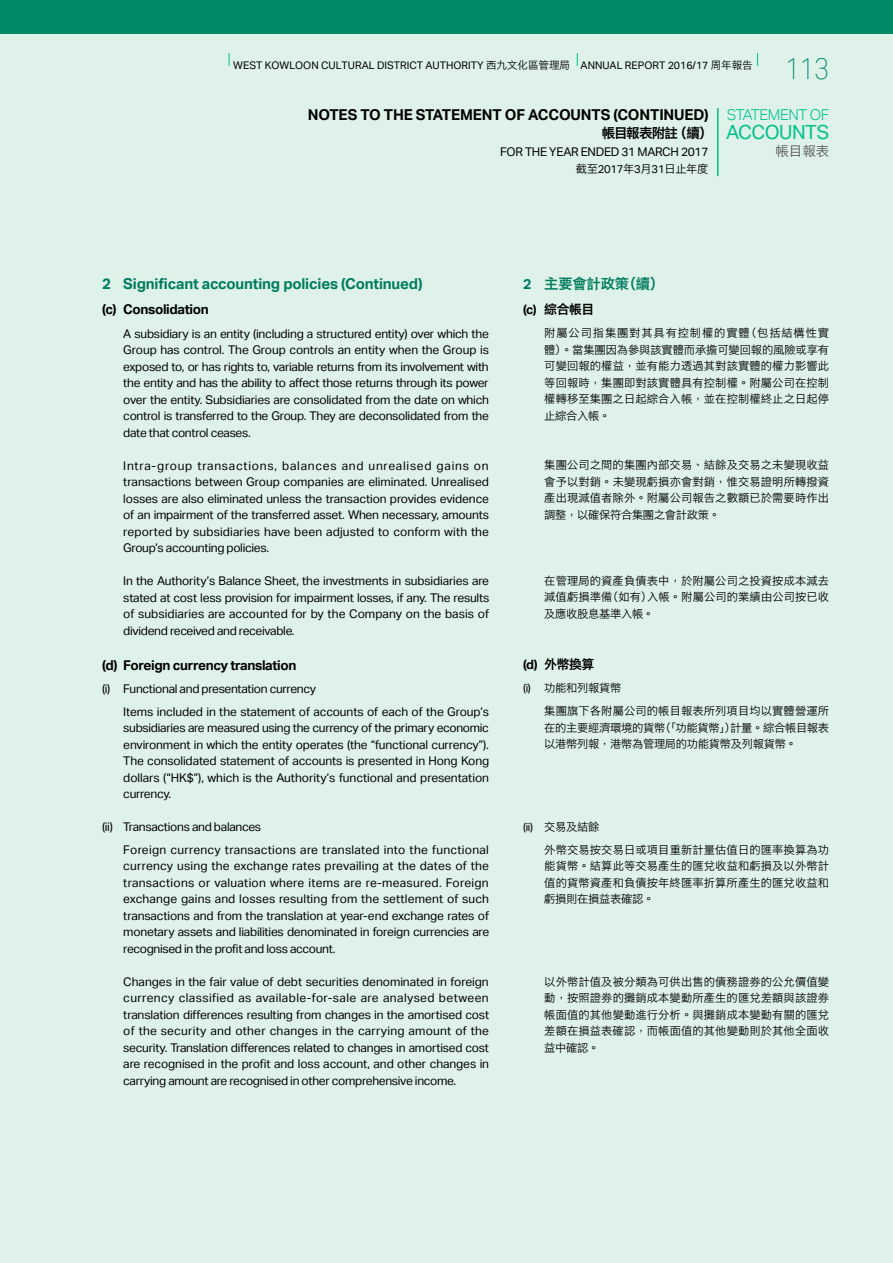
<style>
.page{position:relative;width:893px;height:1263px;background:#def2e9}
.page>*{position:absolute;margin:0;border:0;box-sizing:border-box;transform-origin:0 0}
.t1{font:100 30px "Aktiv Grotesk";color:#008969;scale:.85 1}
.t2{font:19.5px "Aktiv Grotesk";letter-spacing:-.025em;color:#00c18b}
.t3{font:700 15px "Aktiv Grotesk";letter-spacing:-.01em;color:#007c5e}
.t4{font:700 15px "Aktiv Grotesk";letter-spacing:-.01em;color:#000}
.t5{font:300 15px "Aktiv Grotesk";letter-spacing:-.025em;color:#00c18b}
.t6{font:14.25px "Hiragino Sans GB W6";letter-spacing:-.01em;color:#007c5e}
.t7{font:700 13.5px "Aktiv Grotesk";letter-spacing:-.025em;color:#000}
.t8{font:13.5px "Hiragino Sans GB W6";letter-spacing:-.06em;color:#000}
.t9{font:13.5px "Hiragino Sans GB W3";color:#595757}
.t10{font:12.75px "Hiragino Sans GB W6";letter-spacing:-.025em;color:#000}
.t11{font:12px/16.5px "Aktiv Grotesk";letter-spacing:-.025em;color:#000;text-align:justify}
.t12{font:12px/23px "Aktiv Grotesk";letter-spacing:-.005em;color:#000}
.t13{font:12px/22.8px "Aktiv Grotesk";letter-spacing:.025em;color:#000}
.t14{font:11.25px/16.5px "Hiragino Sans GB W3";letter-spacing:.015em;color:#000;text-align:justify}
.t15{font:11.25px/16.5px "Hiragino Sans GB W3";letter-spacing:-.025em;color:#000}
.t16{font:10.5px "Aktiv Grotesk";color:#000}
.s1{font-family:"Hiragino Sans GB W3"}
.s2{font-family:"Aktiv Grotesk"}
.s3{font-family:"Aktiv Grotesk";font-weight:700}
.s4{font-family:"M Hei HK";font-weight:500}
</style>
<div class="page">
<div style="left:0;top:0;width:893px;height:34px;background:#008969"></div>
<svg style="left:229px;top:53px;width:1px;height:13px"></svg>
<svg style="left:577px;top:53px;width:1px;height:13px"></svg>
<svg style="left:757px;top:53px;width:1px;height:13px"></svg>
<hr style="left:717px;top:108px;width:1px;height:68px;background:#00c18b">
<p class="t16" style="left:233px;top:59px;width:521px">WEST KOWLOON CULTURAL DISTRICT AUTHORITY <span class="s1">西九文化區管理局</span> ANNUAL REPORT 2016/17 <span class="s1">周年報告</span></p>
<h1 class="t1" style="left:785px;top:52px;width:53px">113</h1>
<p class="t4" style="left:308px;top:106px;width:402px">NOTES TO THE STATEMENT OF ACCOUNTS (CONTINUED)</p>
<p class="t8" style="left:602px;top:124px;width:113px">帳目報表附註（續）</p>
<p class="t11" style="left:500px;top:144px;width:210px">FOR THE YEAR ENDED 31 MARCH 2017</p>
<p class="t14" style="left:576px;top:160px;width:134px">截至<span class="s2">2017</span>年<span class="s2">3</span>月<span class="s2">31</span>日止年度</p>
<p class="t5" style="left:727px;top:106px;width:104px">STATEMENT OF</p>
<h2 class="t2" style="left:726px;top:121px;width:105px">ACCOUNTS</h2>
<p class="t9" style="left:776px;top:143px;width:55px">帳目報表</p>
<p class="t3" style="left:102px;top:275px;width:322px">2 Significant accounting policies (Continued)</p>
<p class="t7" style="left:102px;top:302px;width:108px">(c) Consolidation</p>
<p class="t11" style="left:123px;top:325px;width:367px">A subsidiary is an entity (including a structured entity) over which the Group has control. The Group controls an entity when the Group is exposed to, or has rights to, variable returns from its involvement with the entity and has the ability to affect those returns through its power over the entity. Subsidiaries are consolidated from the date on which control is transferred to the Group. They are deconsolidated from the date that control ceases.</p>
<p class="t11" style="left:123px;top:457px;width:367px">Intra-group transactions, balances and unrealised gains on transactions between Group companies are eliminated. Unrealised losses are also eliminated unless the transaction provides evidence of an impairment of the transferred asset. When necessary, amounts reported by subsidiaries have been adjusted to conform with the Group’s accounting policies.</p>
<p class="t11" style="left:123px;top:573px;width:367px">In the Authority’s Balance Sheet, the investments in subsidiaries are stated at cost less provision for impairment losses, if any. The results of subsidiaries are accounted for by the Company on the basis of dividend received and receivable.</p>
<p class="t7" style="left:102px;top:657px;width:196px">(d) Foreign currency translation</p>
<p class="t12" style="left:123px;top:677px;width:367px;text-indent:-21px">(i) Functional and presentation currency<br>Items included in the statement of accounts of each of the Group’s</p>
<p class="t11" style="left:123px;top:720px;width:367px">subsidiaries are measured using the currency of the primary economic environment in which the entity operates (the “functional currency”).<br>The consolidated statement of accounts is presented in Hong Kong dollars (“HK$”), which is the Authority’s functional and presentation currency.</p>
<p class="t13" style="left:123px;top:815px;width:367px;text-indent:-21px">(ii) Transactions and balances<br>Foreign currency transactions are translated into the functional</p>
<p class="t11" style="left:123px;top:858px;width:367px">currency using the exchange rates prevailing at the dates of the transactions or valuation where items are re-measured. Foreign exchange gains and losses resulting from the settlement of such transactions and from the translation at year-end exchange rates of monetary assets and liabilities denominated in foreign currencies are recognised in the profit and loss account.</p>
<p class="t11" style="left:123px;top:973px;width:367px">Changes in the fair value of debt securities denominated in foreign currency classified as available-for-sale are analysed between translation differences resulting from changes in the amortised cost of the security and other changes in the carrying amount of the security. Translation differences related to changes in amortised cost are recognised in the profit and loss account, and other changes in carrying amount are recognised in other comprehensive income.</p>
<p class="t6" style="left:523px;top:274px;width:143px"><span class="s3">2</span> 主要會計政策（續）</p>
<p class="t10" style="left:523px;top:301px;width:73px"><span class="s3">(c)</span> 綜合帳目</p>
<p class="t14" style="left:544px;top:324px;width:286px">附屬公司指集團對其具有控制權的實體（包括結構性實體）<span class="s4">。</span>當集團因為參與該實體而承擔可變回報的風險或享有可變回報的權益<span class="s4">，</span>並有能力透過其對該實體的權力影響此等回報時<span class="s4">，</span>集團即對該實體具有控制權<span class="s4">。</span>附屬公司在控制權轉移至集團之日起綜合入帳<span class="s4">，</span>並在控制權終止之日起停止綜合入帳<span class="s4">。</span></p>
<p class="t14" style="left:544px;top:457px;width:286px">集團公司之間的集團內部交易<span class="s4">、</span>結餘及交易之未變現收益會予以對銷<span class="s4">。</span>未變現虧損亦會對銷<span class="s4">，</span>惟交易證明所轉撥資產出現減值者除外<span class="s4">。</span>附屬公司報告之數額已於需要時作出調整<span class="s4">，</span>以確保符合集團之會計政策<span class="s4">。</span></p>
<p class="t14" style="left:544px;top:572px;width:286px">在管理局的資產負債表中<span class="s4">，</span>於附屬公司之投資按成本減去減值虧損準備（如有）入帳<span class="s4">。</span>附屬公司的業績由公司按已收及應收股息基準入帳<span class="s4">。</span></p>
<p class="t10" style="left:523px;top:656px;width:73px"><span class="s3">(d)</span> 外幣換算</p>
<p class="t14" style="left:544px;top:676px;width:286px;line-height:23px;text-indent:-21px"><span class="s2">(i)</span> 功能和列報貨幣<br>集團旗下各附屬公司的帳目報表所列項目均以實體營運所</p>
<p class="t15" style="left:544px;top:719px;width:286px">在的主要經濟環境的貨幣（「功能貨幣」）計量<span class="s4">。</span>綜合帳目報表以港幣列報<span class="s4">，</span>港幣為管理局的功能貨幣及列報貨幣<span class="s4">。</span></p>
<p class="t14" style="left:544px;top:815px;width:286px;line-height:23px;text-indent:-21px"><span class="s2">(ii)</span> 交易及結餘<br>外幣交易按交易日或項目重新計量估值日的匯率換算為功</p>
<p class="t14" style="left:544px;top:857px;width:286px">能貨幣<span class="s4">。</span>結算此等交易產生的匯兌收益和虧損及以外幣計值的貨幣資產和負債按年終匯率折算所產生的匯兌收益和虧損則在損益表確認<span class="s4">。</span></p>
<p class="t14" style="left:544px;top:973px;width:286px">以外幣計值及被分類為可供出售的債務證券的公允價值變動<span class="s4">，</span>按照證券的攤銷成本變動所產生的匯兌差額與該證券帳面值的其他變動進行分析<span class="s4">。</span>與攤銷成本變動有關的匯兌差額在損益表確認<span class="s4">，</span>而帳面值的其他變動則於其他全面收益中確認<span class="s4">。</span></p>
</div>
